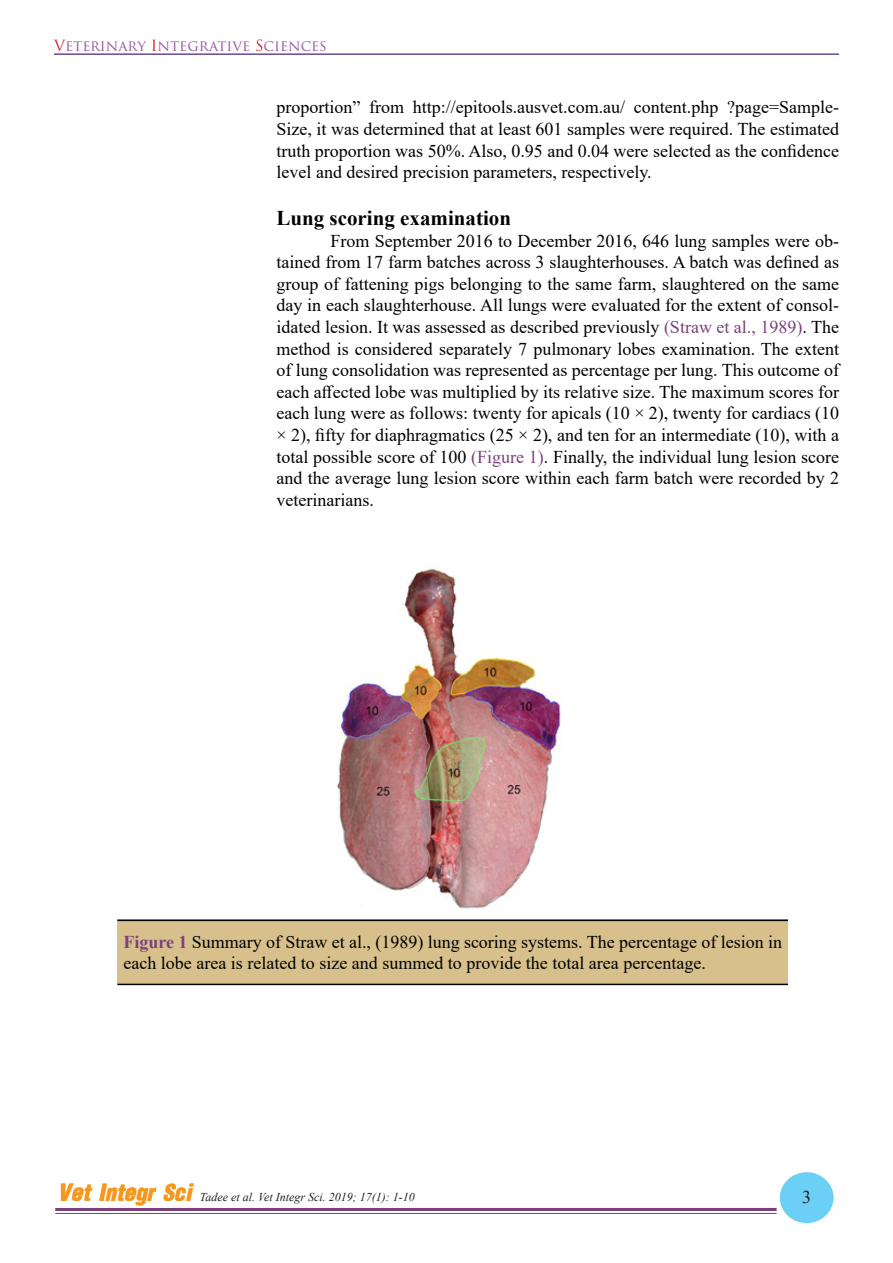
<style>
.page{position:relative;width:893px;height:1263px;background:#fff}
.page>*{position:absolute;margin:0;border:0;box-sizing:border-box;transform-origin:0 0}
.t1{font:36px "DSE Wat Ta Na";color:#f7971d}
.t2{font:700 21px "Times New Roman";color:#000}
.t3{font:18px/21.6px "Times New Roman";color:#000;text-align:justify}
.t4{font:18px "Times New Roman";color:#231f20}
.t5{font:15px "Trajan Pro 3";color:#a057a3}
.t6{font:italic 12px "Times New Roman";color:#231f20}
.s1{color:#d1232a}
.s2{color:#7c407d}
.s3{font-weight:700;color:#7c407d}
</style>
<div class="page">
<hr style="left:55px;top:1208px;width:722px;height:3px;background:#7c407d">
<hr style="left:55px;top:1213px;width:722px;height:1px;background:#7c407d">
<div style="left:780px;top:1172px;width:54px;height:51px;background:#6bcff6;border-radius:50%"></div>
<hr style="left:54px;top:53px;width:785px;height:2px;background:#694992">
<img style="left:337px;top:568px;width:226px;height:341px">
<div style="left:117px;top:919px;width:671px;height:66px;background:#d7c08c"></div>
<hr style="left:117px;top:919px;width:671px;height:2px;background:#000">
<hr style="left:117px;top:984px;width:671px;height:1px;background:#000">
<p class="t5" style="left:54px;top:35px;width:274px"><span class="s1">V</span>eterinary <span class="s1">I</span>ntegrative <span class="s1">S</span>ciences</p>
<p class="t3" style="left:277px;top:96px;width:564px">proportion” from http://epitools.ausvet.com.au/ content.php ?page=Sample-Size, it was determined that at least 601 samples were required. The estimated truth proportion was 50%. Also, 0.95 and 0.04 were selected as the confidence level and desired precision parameters, respectively.</p>
<p class="t2" style="left:277px;top:203px;width:236px">Lung scoring examination</p>
<p class="t3" style="left:277px;top:229px;width:564px;text-indent:54px">From September 2016 to December 2016, 646 lung samples were ob&shy;tained from 17 farm batches across 3 slaughterhouses. A batch was defined as group of fattening pigs belonging to the same farm, slaughtered on the same day in each slaughterhouse. All lungs were evaluated for the extent of consol&shy;idated lesion. It was assessed as described previously <span class="s2">(Straw et al., 1989)</span>. The method is considered separately 7 pulmonary lobes examination. The extent of lung consolidation was represented as percentage per lung. This outcome of each affected lobe was multiplied by its relative size. The maximum scores for each lung were as follows: twenty for apicals (10 × 2), twenty for cardiacs (10 × 2), fifty for diaphragmatics (25 × 2), and ten for an intermediate (10), with a total possible score of 100 <span class="s2">(Figure 1)</span>. Finally, the individual lung lesion score and the average lung lesion score within each farm batch were recorded by 2 veterinarians.</p>
<p class="t3" style="left:123px;top:930px;width:660px"><span class="s3">Figure 1</span> Summary of Straw et al., (1989) lung scoring systems. The percentage of lesion in each lobe area is related to size and summed to provide the total area percentage.</p>
<h1 class="t1" style="left:58px;top:1171px;width:135px">Vet Integr Sci</h1>
<p class="t6" style="left:200px;top:1189px;width:216px">Tadee et al. Vet Integr Sci. 2019; 17(1): 1-10</p>
<p class="t4" style="left:802px;top:1184px;width:10px">3</p>
</div>
